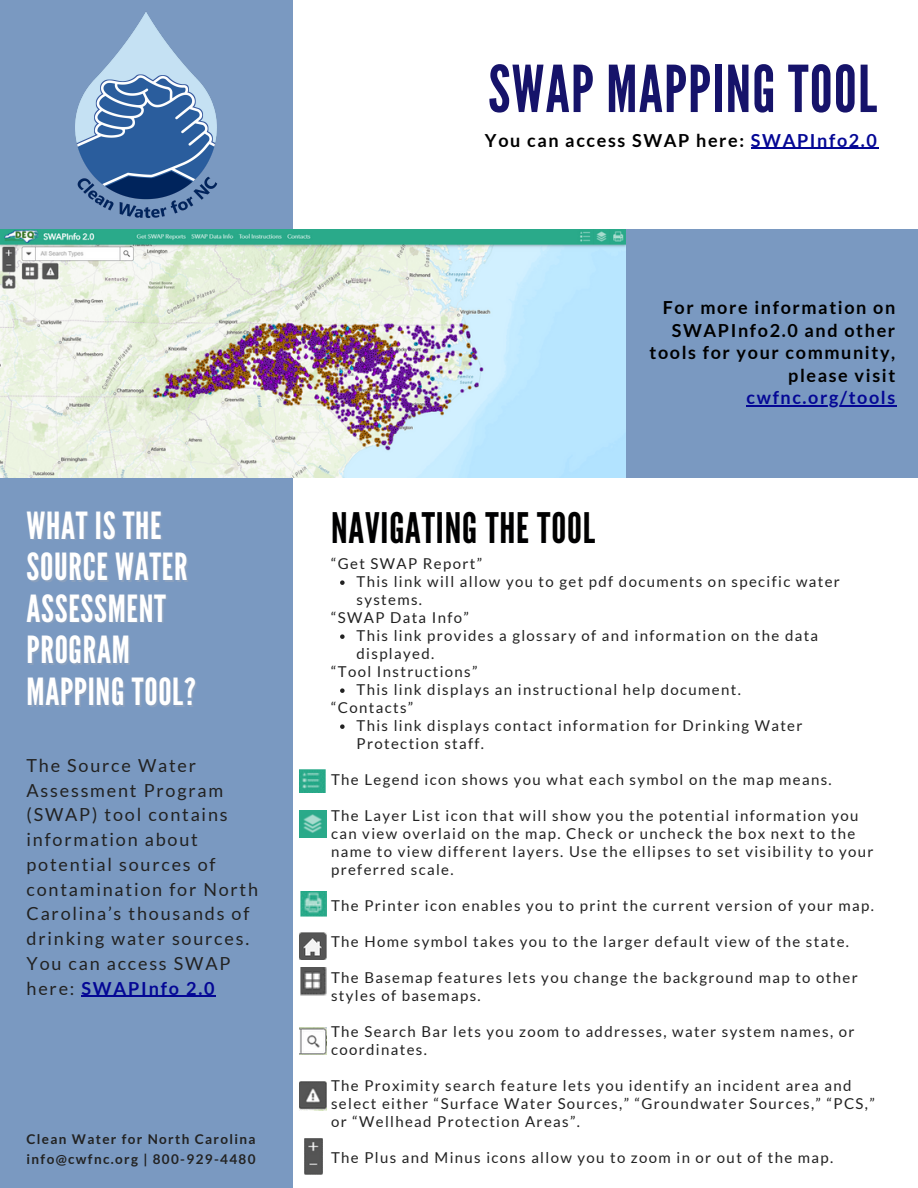
<style>
.page{position:relative;width:918px;height:1188px;background:#fff}
.page>*{position:absolute;margin:0;border:0;box-sizing:border-box;transform-origin:0 0}
.t1{font:64.5px "League Gothic";letter-spacing:.02em;color:#16136a}
.t2{font:42px "League Gothic";letter-spacing:.02em;color:#000001}
.t3{font:37.35px/41.7px "League Gothic";letter-spacing:.02em;color:#fff}
.t4{font:18px/24.8px "Lato";letter-spacing:.1em;color:#222}
.t5{font:700 18px/22.5px "Lato";letter-spacing:.09em;color:#000;text-align:right}
.t6{font:700 18px "Lato";letter-spacing:.09em;color:#040795}
.t7{font:15px/18px "Lato";letter-spacing:.09em;color:#222}
.t8{font:700 13.5px/19.2px "Lato";letter-spacing:.1em;color:#222}
.s1{font-weight:700;color:#040795}
.s2{color:#040795}
</style>
<div class="page">
<div style="left:0;top:0;width:292px;height:1188px;background:#7a99c1"></div>
<div style="left:616px;top:229px;width:302px;height:249px;background:#7a99c1"></div>
<img style="left:0;top:229px;width:626px;height:249px">
<img style="left:299px;top:932px;width:27px;height:27px">
<img style="left:299px;top:810px;width:27px;height:27px">
<img style="left:299px;top:1028px;width:27px;height:27px">
<img style="left:299px;top:1081px;width:27px;height:30px">
<img style="left:300px;top:967px;width:26px;height:29px">
<img style="left:304px;top:1139px;width:18px;height:36px">
<img style="left:300px;top:891px;width:26px;height:26px">
<img style="left:299px;top:769px;width:27px;height:24px">
<img style="left:31px;top:12px;width:230px;height:218px">
<hr style="left:82px;top:996px;width:134px;height:1px;background:#040795">
<svg style="left:340px;top:580px;width:5px;height:5px"></svg>
<svg style="left:340px;top:634px;width:5px;height:5px"></svg>
<svg style="left:340px;top:688px;width:5px;height:5px"></svg>
<svg style="left:340px;top:724px;width:5px;height:5px"></svg>
<hr style="left:751px;top:148px;width:128px;height:1px;background:#040795">
<hr style="left:747px;top:405px;width:150px;height:1px;background:#040795">
<h3 class="t3" style="left:27px;top:505px;width:171px">WHAT IS THE<br>SOURCE WATER<br>ASSESSMENT<br>PROGRAM<br>MAPPING TOOL?</h3>
<p class="t4" style="left:27px;top:753px;width:233px">The Source Water<br>Assessment Program (SWAP) tool contains information about potential sources of contamination for North<br>Carolina’s thousands of drinking water sources.<br>You can access SWAP here: <span class="s1">SWAPInfo 2.0</span></p>
<p class="t8" style="left:27px;top:1130px;width:231px">Clean Water for North Carolina info@cwfnc.org | 800-929-4480</p>
<h1 class="t1" style="left:488px;top:52px;width:390px">SWAP MAPPING TOOL</h1>
<p class="t5" style="left:485px;top:129px;width:394px">You can access SWAP here: <span class="s2">SWAPInfo2.0</span></p>
<p class="t5" style="left:649px;top:296px;width:247px">For more information on<br>SWAPInfo2.0 and other tools for your community, please visit</p>
<p class="t6" style="left:747px;top:386px;width:150px">cwfnc.org/tools</p>
<h2 class="t2" style="left:331px;top:504px;width:266px">NAVIGATING THE TOOL</h2>
<p class="t7" style="left:357px;top:572px;width:485px">This link will allow you to get pdf documents on specific water systems.</p>
<p class="t7" style="left:357px;top:626px;width:463px">This link provides a glossary of and information on the data displayed.</p>
<p class="t7" style="left:357px;top:680px;width:386px">This link displays an instructional help document.</p>
<p class="t7" style="left:357px;top:716px;width:447px">This link displays contact information for Drinking Water<br>Protection staff.</p>
<p class="t7" style="left:331px;top:554px;width:153px">“Get SWAP Report”</p>
<p class="t7" style="left:331px;top:608px;width:139px">“SWAP Data Info”</p>
<p class="t7" style="left:331px;top:662px;width:148px">“Tool Instructions”</p>
<p class="t7" style="left:331px;top:698px;width:84px">“Contacts”</p>
<p class="t7" style="left:331px;top:770px;width:502px">The Legend icon shows you what each symbol on the map means.</p>
<p class="t7" style="left:331px;top:806px;width:544px">The Layer List icon that will show you the potential information you can view overlaid on the map. Check or uncheck the box next to the name to view different layers. Use the ellipses to set visibility to your preferred scale.</p>
<p class="t7" style="left:331px;top:896px;width:544px">The Printer icon enables you to print the current version of your map.</p>
<p class="t7" style="left:331px;top:932px;width:519px">The Home symbol takes you to the larger default view of the state.</p>
<p class="t7" style="left:331px;top:968px;width:528px">The Basemap features lets you change the background map to other styles of basemaps.</p>
<p class="t7" style="left:331px;top:1022px;width:525px">The Search Bar lets you zoom to addresses, water system names, or coordinates.</p>
<p class="t7" style="left:331px;top:1076px;width:545px">The Proximity search feature lets you identify an incident area and select either “Surface Water Sources,” “Groundwater Sources,” “PCS,” or “Wellhead Protection Areas”.</p>
<p class="t7" style="left:331px;top:1148px;width:504px">The Plus and Minus icons allow you to zoom in or out of the map.</p>
</div>
